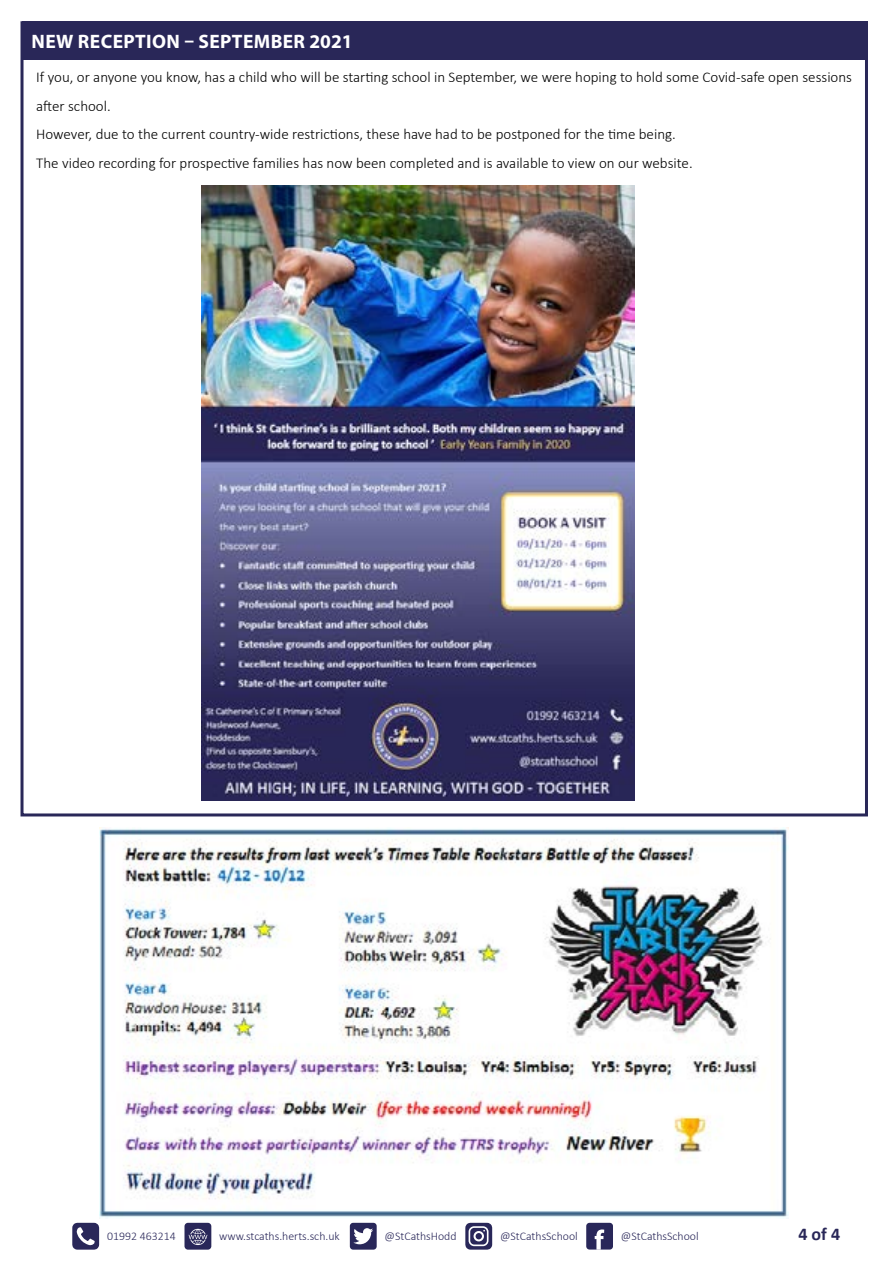
<style>
.page{position:relative;width:893px;height:1263px;background:#fff}
.page>*{position:absolute;margin:0;border:0;box-sizing:border-box;transform-origin:0 0}
.t1{font:700 19.5px "Myriad Pro";letter-spacing:.02em;color:#fff}
.t2{font:700 18px "Calibri";color:#292758}
.t3{font:300 15px/28.5px "Calibri";color:#000}
.t4{font:300 11.85px "Calibri";color:#292759}
</style>
<div class="page">
<div style="left:586px;top:1223px;width:27px;height:26px;background:#292759;border-radius:3px"></div>
<svg style="left:595px;top:1229px;width:9px;height:20px"></svg>
<div style="left:350px;top:1223px;width:27px;height:26px;background:#292759;border-radius:3px"></div>
<svg style="left:353px;top:1228px;width:20px;height:16px"></svg>
<svg style="left:72px;top:1223px;width:27px;height:26px"></svg>
<div style="left:184px;top:1223px;width:27px;height:26px;background:#292759;border-radius:4px"></div>
<svg style="left:189px;top:1229px;width:18px;height:16px"></svg>
<svg style="left:465px;top:1223px;width:27px;height:26px"></svg>
<div style="left:23px;top:21px;width:845px;height:39px;background:#292758"></div>
<img style="left:202px;top:185px;width:432px;height:615px">
<img style="left:100px;top:827px;width:689px;height:391px">
<h1 class="t1" style="left:32px;top:28px;width:323px">NEW RECEPTION – SEPTEMBER 2021</h1>
<p class="t3" style="left:36px;top:63px;width:817px">If you, or anyone you know, has a child who will be starting school in September, we were hoping to hold some Covid-safe open sessions after school.<br>However, due to the current country-wide restrictions, these have had to be postponed for the time being.<br>The video recording for prospective families has now been completed and is available to view on our website.</p>
<p class="t4" style="left:107px;top:1228px;width:70px">01992 463214</p>
<p class="t4" style="left:219px;top:1228px;width:122px">www.stcaths.herts.sch.uk</p>
<p class="t4" style="left:385px;top:1228px;width:74px">@StCathsHodd</p>
<p class="t4" style="left:500px;top:1228px;width:79px">@StCathsSchool</p>
<p class="t4" style="left:621px;top:1228px;width:79px">@StCathsSchool</p>
<p class="t2" style="left:798px;top:1221px;width:43px">4 of 4</p>
</div>
